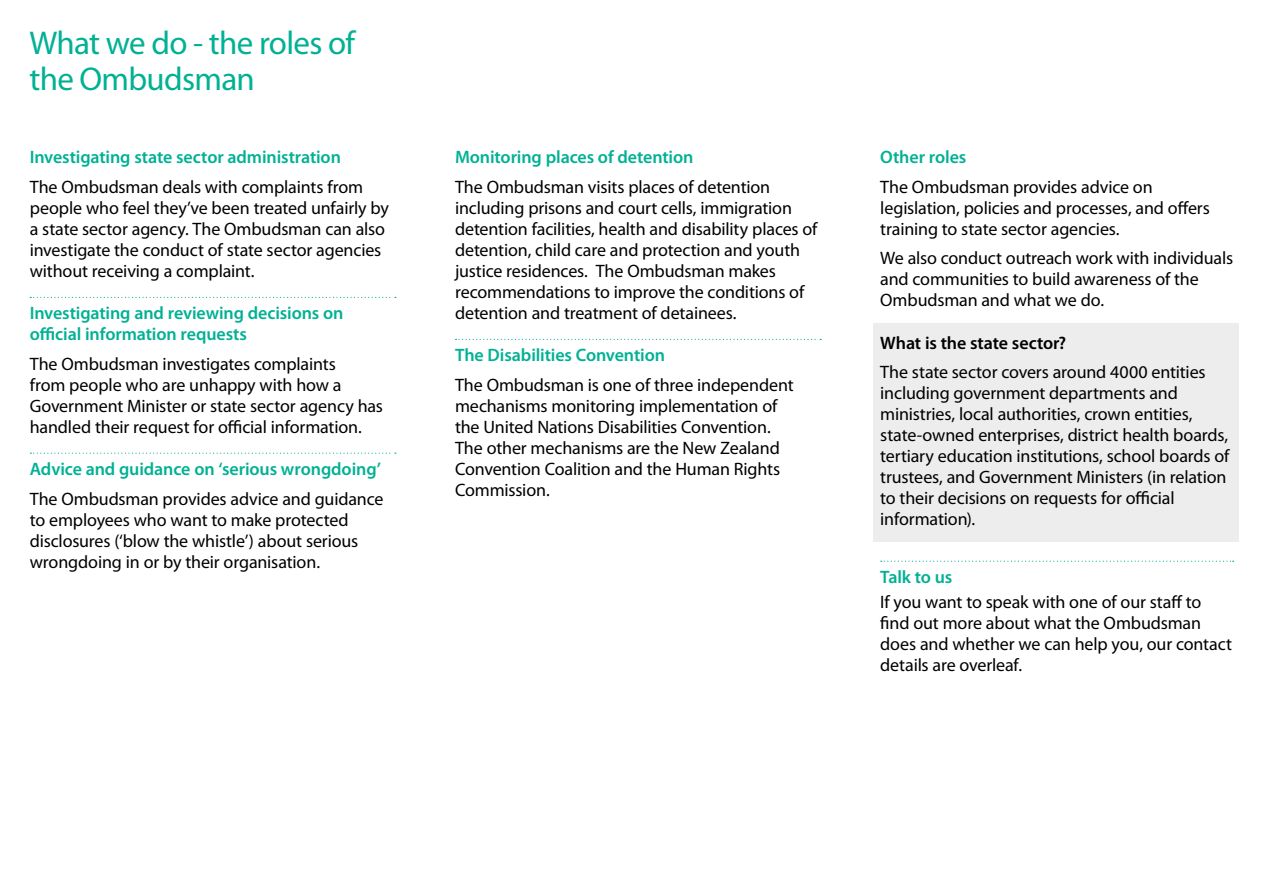
<style>
.page{position:relative;width:1263px;height:893px;background:#fff}
.page>*{position:absolute;margin:0;border:0;box-sizing:border-box;transform-origin:0 0}
.t1{font:33px/36px "Myriad Pro";letter-spacing:-.02em;color:#00b194}
.t2{font:18px/21px "Myriad Pro";letter-spacing:-.01em;color:#000}
.t3{font:600 18px/21px "Myriad Pro";letter-spacing:-.005em;color:#00b194}
.t4{font:600 18px "Myriad Pro";letter-spacing:-.005em;color:#000}
</style>
<div class="page">
<div style="left:873px;top:323px;width:366px;height:219px;background:#ededee"></div>
<svg style="left:456px;top:339px;width:365px;height:1px"></svg>
<svg style="left:881px;top:561px;width:353px;height:1px"></svg>
<svg style="left:30px;top:297px;width:366px;height:1px"></svg>
<svg style="left:30px;top:453px;width:366px;height:1px"></svg>
<h1 class="t1" style="left:29px;top:25px;width:327px">What we do - the roles of the Ombudsman</h1>
<p class="t3" style="left:30px;top:146px;width:313px">Investigating state sector administration</p>
<p class="t2" style="left:30px;top:177px;width:361px">The Ombudsman deals with complaints from people who feel they’ve been treated unfairly by a state sector agency. The Ombudsman can also investigate the conduct of state sector agencies without receiving a complaint.</p>
<p class="t3" style="left:30px;top:302px;width:315px">Investigating and reviewing decisions on official information requests</p>
<p class="t2" style="left:30px;top:354px;width:355px">The Ombudsman investigates complaints<br>from people who are unhappy with how a Government Minister or state sector agency has handled their request for official information.</p>
<p class="t3" style="left:30px;top:458px;width:353px">Advice and guidance on ‘serious wrongdoing’</p>
<p class="t2" style="left:30px;top:488px;width:355px">The Ombudsman provides advice and guidance to employees who want to make protected disclosures (‘blow the whistle’) about serious wrongdoing in or by their organisation.</p>
<p class="t3" style="left:455px;top:146px;width:240px">Monitoring places of detention</p>
<p class="t2" style="left:455px;top:177px;width:364px">The Ombudsman visits places of detention including prisons and court cells, immigration detention facilities, health and disability places of detention, child care and protection and youth justice residences. The Ombudsman makes recommendations to improve the conditions of detention and treatment of detainees.</p>
<p class="t3" style="left:455px;top:344px;width:211px">The Disabilities Convention</p>
<p class="t2" style="left:455px;top:375px;width:340px">The Ombudsman is one of three independent mechanisms monitoring implementation of the United Nations Disabilities Convention.<br>The other mechanisms are the New Zealand Convention Coalition and the Human Rights Commission.</p>
<p class="t3" style="left:880px;top:146px;width:88px">Other roles</p>
<p class="t2" style="left:880px;top:177px;width:331px">The Ombudsman provides advice on legislation, policies and processes, and offers training to state sector agencies.</p>
<p class="t2" style="left:880px;top:248px;width:354px">We also conduct outreach work with individuals and communities to build awareness of the<br>Ombudsman and what we do.</p>
<p class="t4" style="left:880px;top:331px;width:187px">What is the state sector?</p>
<p class="t2" style="left:880px;top:362px;width:351px">The state sector covers around 4000 entities including government departments and ministries, local authorities, crown entities, state-owned enterprises, district health boards, tertiary education institutions, school boards of trustees, and Government Ministers (in relation to their decisions on requests for official information).</p>
<p class="t3" style="left:880px;top:566px;width:74px">Talk to us</p>
<p class="t2" style="left:880px;top:592px;width:353px">If you want to speak with one of our staff to find out more about what the Ombudsman does and whether we can help you, our contact details are overleaf.</p>
</div>
